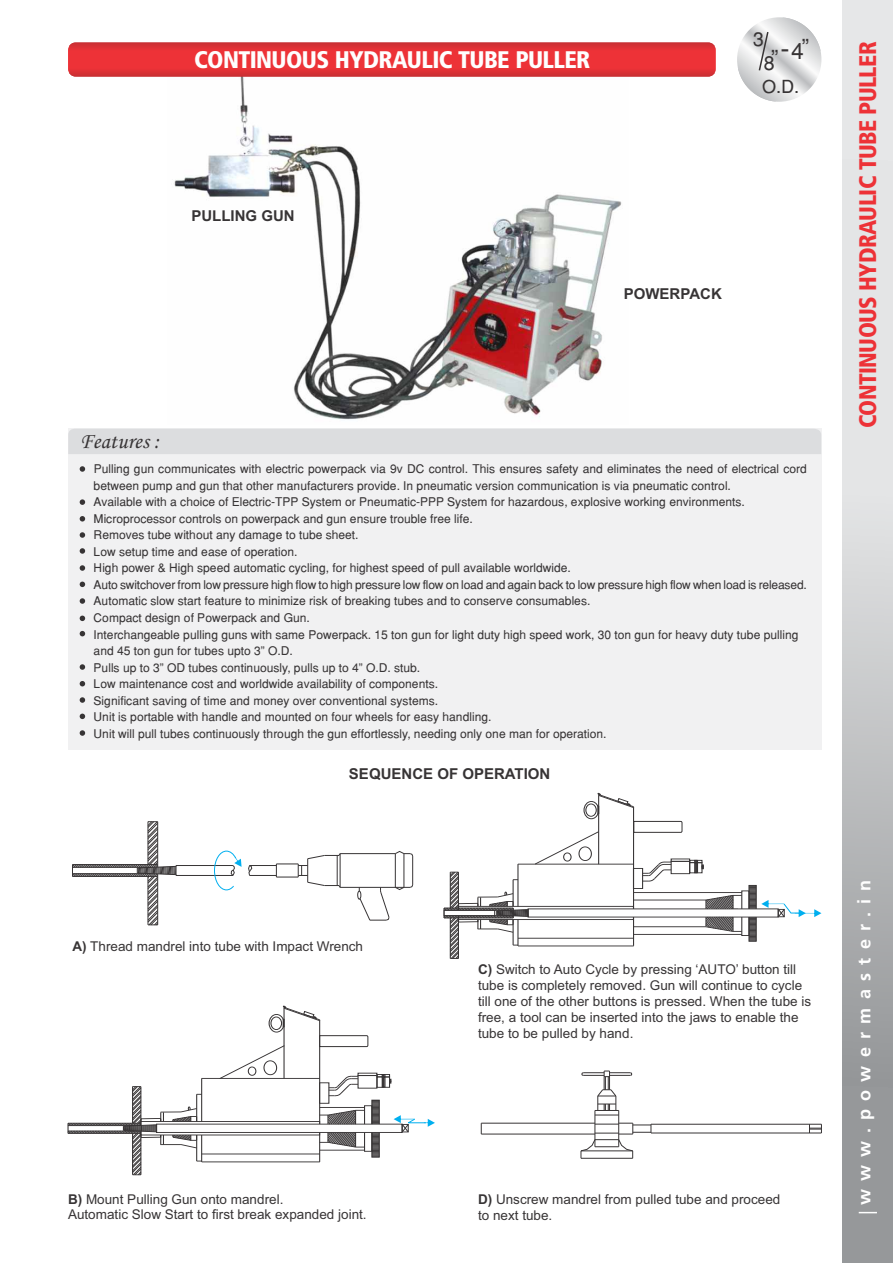
<style>
.page{position:relative;width:893px;height:1263px;background:#fff}
.page>*{position:absolute;margin:0;border:0;box-sizing:border-box;transform-origin:0 0}
.t1{font:900 condensed 24px "Frutiger";letter-spacing:-.025em;color:#fefefe}
.t2{font:900 condensed 24px "Frutiger";letter-spacing:-.025em;color:#ed3237}
.t3{font:22.5px "Monotype Corsiva";color:#373435}
.t4{font:22.5px "Helvetica";color:#373435}
.t5{font:19.5px/24px "Helvetica";color:#373435}
.t6{font:700 18px "Frutiger";letter-spacing:.46em;color:#fefefe}
.t7{font:18px "Helvetica";color:#373435}
.t8{font:700 15px "Arial";color:#373435}
.t9{font:13.5px/15.9px "Arial";color:#373435}
.t10{font:12px/16.5px "Helvetica";color:#373435}
.s1{font-size:27px}
.s2{font-weight:700}
</style>
<div class="page">
<img style="left:174px;top:77px;width:448px;height:343px">
<hr style="left:176px;top:875px;width:57px;height:1px;background:#373435">
<hr style="left:176px;top:865px;width:57px;height:1px;background:#373435">
<hr style="left:340px;top:853px;width:55px;height:1px;background:#373435">
<hr style="left:340px;top:887px;width:70px;height:1px;background:#373435">
<svg style="left:248px;top:853px;width:93px;height:35px"></svg>
<svg style="left:357px;top:851px;width:56px;height:70px"></svg>
<svg style="left:72px;top:821px;width:105px;height:105px"></svg>
<svg style="left:214px;top:850px;width:28px;height:40px"></svg>
<svg style="left:443px;top:792px;width:378px;height:167px"></svg>
<svg style="left:67px;top:1005px;width:368px;height:170px"></svg>
<img style="left:68px;top:43px;width:648px;height:34px">
<div style="left:68px;top:429px;width:753px;height:321px;background:#f1f1f2"></div>
<svg style="left:80px;top:466px;width:5px;height:6px"></svg>
<svg style="left:80px;top:499px;width:5px;height:6px"></svg>
<svg style="left:80px;top:516px;width:5px;height:5px"></svg>
<svg style="left:80px;top:532px;width:5px;height:6px"></svg>
<svg style="left:80px;top:548px;width:5px;height:6px"></svg>
<svg style="left:80px;top:565px;width:5px;height:6px"></svg>
<svg style="left:80px;top:582px;width:5px;height:5px"></svg>
<svg style="left:80px;top:598px;width:5px;height:6px"></svg>
<svg style="left:80px;top:631px;width:5px;height:5px"></svg>
<svg style="left:80px;top:664px;width:5px;height:6px"></svg>
<svg style="left:80px;top:681px;width:5px;height:5px"></svg>
<svg style="left:80px;top:697px;width:5px;height:6px"></svg>
<svg style="left:80px;top:714px;width:5px;height:5px"></svg>
<svg style="left:80px;top:730px;width:5px;height:6px"></svg>
<svg style="left:80px;top:616px;width:5px;height:5px"></svg>
<div style="left:68px;top:429px;width:753px;height:25px;background:#dcdddf"></div>
<div style="left:843px;top:0;width:50px;height:120px;background:#e6e7e8"></div>
<svg style="left:843px;top:951px;width:50px;height:312px;background:#999b9d"></svg>
<svg style="left:737px;top:17px;width:84px;height:85px"></svg>
<hr style="left:581px;top:1158px;width:52px;height:1px;background:#373435">
<hr style="left:481px;top:1123px;width:114px;height:1px;background:#373435">
<hr style="left:481px;top:1134px;width:114px;height:1px;background:#373435">
<hr style="left:595px;top:1110px;width:1px;height:37px;background:#373435">
<hr style="left:651px;top:1133px;width:170px;height:1px;background:#373435">
<hr style="left:651px;top:1124px;width:170px;height:1px;background:#373435">
<hr style="left:618px;top:1110px;width:1px;height:37px;background:#373435">
<svg style="left:580px;top:1123px;width:72px;height:35px"></svg>
<svg style="left:581px;top:1071px;width:51px;height:45px"></svg>
<svg style="left:809px;top:1124px;width:13px;height:9px"></svg>
<h1 class="t1" style="left:194px;top:50px;width:398px">CONTINUOUS HYDRAULIC TUBE PULLER</h1>
<h3 class="t5" style="left:764px;top:29px;width:17px;text-indent:-11px">3<br>8<sup>”</sup></h3>
<h2 class="t4" style="left:781px;top:41px;width:30px"><span class="s1">-</span>4”</h2>
<h3 class="t7" style="left:762px;top:80px;width:39px">O.D.</h3>
<p class="t8" style="left:191px;top:210px;width:105px">PULLING GUN</p>
<p class="t8" style="left:624px;top:288px;width:100px">POWERPACK</p>
<h2 class="t3" style="left:80px;top:433px;width:82px">Features :</h2>
<p class="t10" style="left:94px;top:462px;width:715px">Pulling gun communicates with electric powerpack via 9v DC control. This ensures safety and eliminates the need of electrical cord between pump and gun that other manufacturers provide. In pneumatic version communication is via pneumatic control.<br>Available with a choice of Electric-TPP System or Pneumatic-PPP System for hazardous, explosive working environments.<br>Microprocessor controls on powerpack and gun ensure trouble free life.<br>Removes tube without any damage to tube sheet.<br>Low setup time and ease of operation.<br>High power &amp; High speed automatic cycling, for highest speed of pull available worldwide.<br>Auto switchover from low pressure high flow to high pressure low flow on load and again back to low pressure high flow when load is released.<br>Automatic slow start feature to minimize risk of breaking tubes and to conserve consumables.<br>Compact design of Powerpack and Gun.<br>Interchangeable pulling guns with same Powerpack. 15 ton gun for light duty high speed work, 30 ton gun for heavy duty tube pulling and 45 ton gun for tubes upto 3” O.D.<br>Pulls up to 3” OD tubes continuously, pulls up to 4” O.D. stub.<br>Low maintenance cost and worldwide availability of components.<br>Significant saving of time and money over conventional systems.<br>Unit is portable with handle and mounted on four wheels for easy handling.<br>Unit will pull tubes continuously through the gun effortlessly, needing only one man for operation.</p>
<p class="t8" style="left:349px;top:767px;width:203px">SEQUENCE OF OPERATION</p>
<p class="t9" style="left:72px;top:939px;width:292px"><span class="s2">A)</span> Thread mandrel into tube with Impact Wrench</p>
<p class="t9" style="left:68px;top:1192px;width:300px"><span class="s2">B)</span> Mount Pulling Gun onto mandrel.<br>Automatic Slow Start to first break expanded joint.</p>
<p class="t9" style="left:478px;top:963px;width:335px"><span class="s2">C)</span> Switch to Auto Cycle by pressing ‘AUTO’ button till tube is completely removed. Gun will continue to cycle till one of the other buttons is pressed. When the tube is free, a tool can be inserted into the jaws to enable the tube to be pulled by hand.</p>
<p class="t9" style="left:478px;top:1193px;width:304px"><span class="s2">D)</span> Unscrew mandrel from pulled tube and proceed to next tube.</p>
<h1 class="t2" style="left:858px;top:428px;width:388px;rotate:-90deg">CONTINUOUS HYDRAULIC TUBE PULLER</h1>
<h3 class="t6" style="left:856px;top:1205px;width:327px;rotate:-90deg">www.powermaster.in</h3>
</div>
